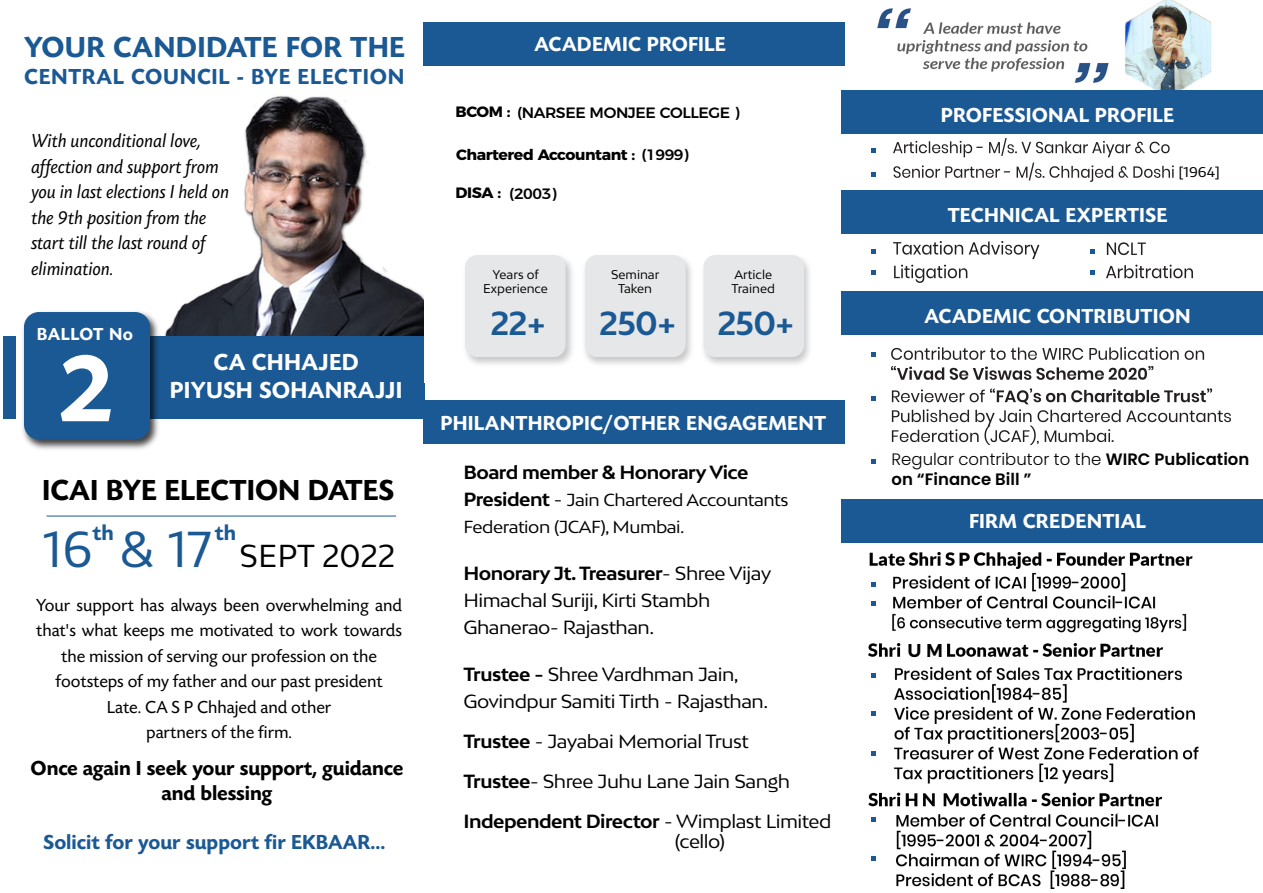
<style>
.page{position:relative;width:1263px;height:893px;background:#fff}
.page>*{position:absolute;margin:0;border:0;box-sizing:border-box;transform-origin:0 0}
.t1{font:600 100.35px "Today Sans Now Pro";color:#fff}
.t2{font:47.7px "Bw Mitga";color:#1b5994}
.t3{font:700 31.5px "Bw Mitga";letter-spacing:-.025em;color:#1b5994}
.t4{font:600 30px "Today Sans Now Pro";color:#000}
.t5{font:600 30px "Today Sans Now Pro";letter-spacing:.01em;color:#1b5994}
.t6{font:30px "Bw Mitga";color:#000}
.t7{font:600 24px/28.8px "Today Sans Now Pro";letter-spacing:.01em;color:#fff;text-align:center}
.t8{font:600 22.5px "Today Sans Now Pro";letter-spacing:.03em;color:#1b5994}
.t9{font:600 22.05px "Today Sans Now Pro";color:#1b5994}
.t10{font:600 21px "Today Sans Now Pro";letter-spacing:.01em;color:#fff}
.t11{font:600 21px/25.2px "Today Sans Now Pro";letter-spacing:-.005em;color:#000;text-align:center}
.t12{font:600 21px "Today Sans Now Pro";color:#1b5994}
.t13{font:italic 19.5px/25.5px "Today Sans Now Pro";color:#000}
.t14{font:600 18.45px "Montserrat";color:#000}
.t15{font:18px/27px "Bw Mitga";letter-spacing:-.025em;color:#000;scale:1.05 1}
.t16{font:18px/25.5px "Today Sans Now Pro";color:#000;text-align:center}
.t17{font:700 18px "Bw Mitga";letter-spacing:-.025em;color:#000;scale:1.05 1}
.t18{font:600 18px "Today Sans Now Pro";letter-spacing:.03em;color:#fff}
.t19{font:16.5px/27px "Bw Mitga";letter-spacing:-.025em;color:#000;scale:1.05 1}
.t20{font:600 16.5px/19.8px "Poppins";color:#000}
.t21{font:500 15px "Montserrat";letter-spacing:-.025em;color:#000;scale:1.05 1}
.t22{font:700 15px "Montserrat";letter-spacing:-.025em;color:#000;scale:1.05 1}
.t23{font:13.35px "Bw Mitga";color:#000;scale:1.05 1}
.t24{font:12px/14.4px "Bw Mitga";color:#000;text-align:center}
.s1{font-weight:700}
.s2{font-weight:500}
.s3{font-weight:700;font-size:18px}
.s4{font-size:18px}
.s5{font-weight:300}
</style>
<div class="page">
<div style="left:3px;top:336px;width:12px;height:83px;background:#1b5994"></div>
<img style="left:165px;top:96px;width:259px;height:240px">
<div style="left:94px;top:336px;width:330px;height:83px;background:#1b5994"></div>
<img style="left:22px;top:311px;width:139px;height:139px">
<div style="left:24px;top:312px;width:126px;height:127px;background:#1b5994;border-radius:15px"></div>
<div style="left:423px;top:22px;width:421px;height:44px;background:#1b5994"></div>
<div style="left:423px;top:401px;width:421px;height:43px;background:#1b5994"></div>
<div style="left:465px;top:255px;width:101px;height:102px;background:#e6e7e8;border-radius:12px"></div>
<div style="left:585px;top:255px;width:101px;height:102px;background:#e6e7e8;border-radius:12px"></div>
<div style="left:704px;top:255px;width:100px;height:102px;background:#e6e7e8;border-radius:12px"></div>
<img style="left:877px;top:0;width:335px;height:90px">
<div style="left:842px;top:90px;width:421px;height:44px;background:#1b5994"></div>
<div style="left:842px;top:191px;width:421px;height:43px;background:#1b5994"></div>
<div style="left:842px;top:291px;width:421px;height:44px;background:#1b5994"></div>
<div style="left:842px;top:500px;width:421px;height:43px;background:#1b5994"></div>
<img style="left:893px;top:139px;width:280px;height:42px">
<img style="left:893px;top:242px;width:300px;height:40px">
<img style="left:891px;top:347px;width:339px;height:99px">
<img style="left:868px;top:552px;width:331px;height:336px">
<svg style="left:872px;top:149px;width:4px;height:4px"></svg>
<svg style="left:872px;top:249px;width:4px;height:5px"></svg>
<svg style="left:872px;top:270px;width:4px;height:5px"></svg>
<svg style="left:872px;top:353px;width:4px;height:4px"></svg>
<svg style="left:872px;top:396px;width:4px;height:5px"></svg>
<svg style="left:1090px;top:249px;width:5px;height:5px"></svg>
<svg style="left:1090px;top:270px;width:5px;height:5px"></svg>
<svg style="left:872px;top:173px;width:4px;height:4px"></svg>
<div style="left:903px;top:639px;width:30px;height:21px;background:#fff"></div>
<div style="left:933px;top:642px;width:261px;height:17px;background:#fff"></div>
<img style="left:945px;top:639px;width:229px;height:21px">
<svg style="left:872px;top:459px;width:4px;height:5px"></svg>
<svg style="left:872px;top:582px;width:4px;height:5px"></svg>
<svg style="left:872px;top:674px;width:4px;height:4px"></svg>
<svg style="left:872px;top:711px;width:4px;height:5px"></svg>
<svg style="left:872px;top:752px;width:4px;height:4px"></svg>
<svg style="left:872px;top:818px;width:4px;height:4px"></svg>
<svg style="left:872px;top:857px;width:4px;height:4px"></svg>
<svg style="left:872px;top:602px;width:4px;height:4px"></svg>
<img style="left:1012px;top:789px;width:160px;height:24px">
<h3 class="t5" style="left:24px;top:30px;width:382px">YOUR CANDIDATE FOR THE</h3>
<p class="t8" style="left:24px;top:63px;width:382px">CENTRAL COUNCIL - BYE ELECTION</p>
<p class="t13" style="left:31px;top:128px;width:199px">With unconditional love, affection and support from you in last elections I held on the 9th position from the start till the last round of elimination.</p>
<p class="t18" style="left:37px;top:323px;width:98px">BALLOT No</p>
<h1 class="t1" style="left:57px;top:330px;width:59px">2</h1>
<h3 class="t7" style="left:170px;top:348px;width:234px">CA CHHAJED<br>PIYUSH SOHANRAJJI</h3>
<h3 class="t4" style="left:42px;top:473px;width:354px">ICAI BYE ELECTION DATES</h3>
<h2 class="t2" style="left:43px;top:518px;width:170px">16 &amp; 17</h2>
<p class="t9" style="left:92px;top:520px;width:23px">th</p>
<p class="t9" style="left:215px;top:520px;width:23px">th</p>
<h3 class="t6" style="left:240px;top:536px;width:157px">SEPT 2022</h3>
<p class="t16" style="left:36px;top:592px;width:367px">Your support has always been overwhelming and that's what keeps me motivated to work towards the mission of serving our profession on the footsteps of my father and our past president<br>Late. CA S P Chhajed and other<br>partners of the firm.</p>
<p class="t11" style="left:31px;top:755px;width:374px">Once again I seek your support, guidance and blessing</p>
<p class="t12" style="left:44px;top:829px;width:343px">Solicit for your support fir EKBAAR...</p>
<p class="t10" style="left:534px;top:32px;width:193px">ACADEMIC PROFILE</p>
<p class="t21" style="left:455px;top:101px;width:272px"><span class="s1">BCOM :</span> (NARSEE MONJEE COLLEGE )</p>
<p class="t22" style="left:456px;top:142px;width:223px">Chartered Accountant : <span class="s2">(1999)</span></p>
<p class="t21" style="left:455px;top:182px;width:98px"><span class="s1">DISA :</span> (2003)</p>
<p class="t24" style="left:483px;top:267px;width:66px">Years of<br>Experience</p>
<h3 class="t3" style="left:490px;top:302px;width:57px">22+</h3>
<p class="t24" style="left:611px;top:267px;width:50px">Seminar<br>Taken</p>
<h3 class="t3" style="left:599px;top:302px;width:79px">250+</h3>
<p class="t24" style="left:732px;top:267px;width:45px;text-align:left">Article<br>Trained</p>
<h3 class="t3" style="left:717px;top:302px;width:79px">250+</h3>
<p class="t10" style="left:440px;top:411px;width:387px">PHILANTHROPIC/OTHER ENGAGEMENT</p>
<p class="t17" style="left:463px;top:460px;width:273px">Board member &amp; Honorary Vice</p>
<p class="t19" style="left:463px;top:485px;width:311px"><span class="s3">President</span> <span class="s4">-</span> Jain Chartered Accountants<br>Federation (JCAF), Mumbai.</p>
<p class="t15" style="left:463px;top:559px;width:295px"><span class="s1">Honorary Jt. Treasurer</span>- Shree Vijay<br>Himachal Suriji, Kirti Stambh<br>Ghanerao- Rajasthan.</p>
<p class="t15" style="left:463px;top:660px;width:292px"><span class="s1">Trustee -</span> Shree Vardhman Jain,<br>Govindpur Samiti Tirth - Rajasthan.</p>
<p class="t15" style="left:463px;top:727px;width:273px"><span class="s1">Trustee</span> - Jayabai Memorial Trust</p>
<p class="t15" style="left:463px;top:767px;width:313px"><span class="s1">Trustee</span>- Shree Juhu Lane Jain Sangh</p>
<p class="t15" style="left:675px;top:811px;width:151px;line-height:20.1px;text-indent:-211px"><span class="s1">Independent Director</span> - Wimplast Limited (cello)</p>
<p class="t10" style="left:941px;top:103px;width:235px">PROFESSIONAL PROFILE</p>
<p class="t10" style="left:948px;top:203px;width:221px">TECHNICAL EXPERTISE</p>
<p class="t23" style="left:1178px;top:163px;width:41px">[1964]</p>
<p class="t10" style="left:924px;top:304px;width:268px">ACADEMIC CONTRIBUTION</p>
<p class="t20" style="left:891px;top:450px;width:359px"><span class="s5">Regular contributor to the</span> WIRC Publication on “Finance Bill ”</p>
<p class="t10" style="left:969px;top:509px;width:178px">FIRM CREDENTIAL</p>
<p class="t14" style="left:907px;top:635px;width:37px">U M</p>
</div>
